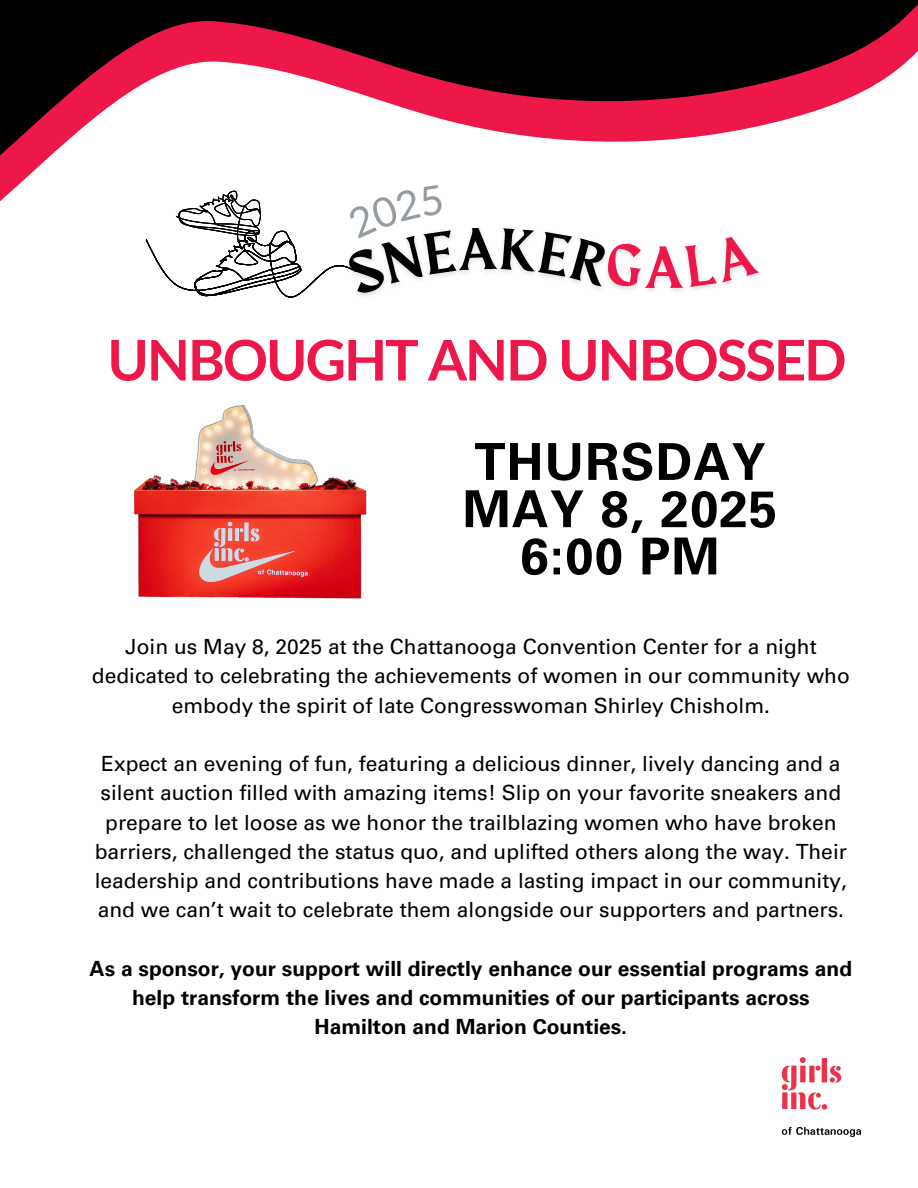
<style>
.page{position:relative;width:918px;height:1188px;background:#fff}
.page>*{position:absolute;margin:0;border:0;box-sizing:border-box;transform-origin:0 0}
.t1{font:58.5px "Maragsa Display";color:#ed1849}
.t2{font:700 56.1px "Lato";letter-spacing:-.04em;color:#ed1849}
.t3{font:700 51px/47.2px "Univers LT Pro 65";letter-spacing:.02em;color:#000;text-align:center}
.t4{font:21px/29.2px "Univers LT Pro 55 Roman";color:#000;text-align:center}
.t5{font:700 21px/29.2px "Univers LT Pro 65";color:#000;text-align:center}
</style>
<div class="page">
<svg style="left:0;top:0;width:918px;height:202px"></svg>
<img style="left:134px;top:405px;width:233px;height:194px">
<svg style="left:138px;top:149px;width:219px;height:149px"></svg>
<img style="left:333px;top:217px;width:24px;height:81px">
<img style="left:781px;top:1057px;width:81px;height:81px">
<svg style="left:684px;top:237px;width:75px;height:50px"></svg>
<svg style="left:344px;top:184px;width:300px;height:112px"></svg>
<h1 class="t1" style="left:646px;top:243px;width:39px">A</h1>
<p class="t2" style="left:107px;top:325px;width:741px">UNBOUGHT AND UNBOSSED</p>
<p class="t3" style="left:463px;top:445px;width:316px">THURSDAY<br>MAY 8, 2025<br>6:00 PM</p>
<p class="t4" style="left:92px;top:635px;width:759px">Join us May 8, 2025 at the Chattanooga Convention Center for a night dedicated to celebrating the achievements of women in our community who embody the spirit of late Congresswoman Shirley Chisholm.</p>
<p class="t4" style="left:95px;top:752px;width:754px">Expect an evening of fun, featuring a delicious dinner, lively dancing and a silent auction filled with amazing items! Slip on your favorite sneakers and prepare to let loose as we honor the trailblazing women who have broken barriers, challenged the status quo, and uplifted others along the way. Their leadership and contributions have made a lasting impact in our community, and we can’t wait to celebrate them alongside our supporters and partners.</p>
<p class="t5" style="left:90px;top:956px;width:764px">As a sponsor, your support will directly enhance our essential programs and help transform the lives and communities of our participants across<br>Hamilton and Marion Counties.</p>
</div>
